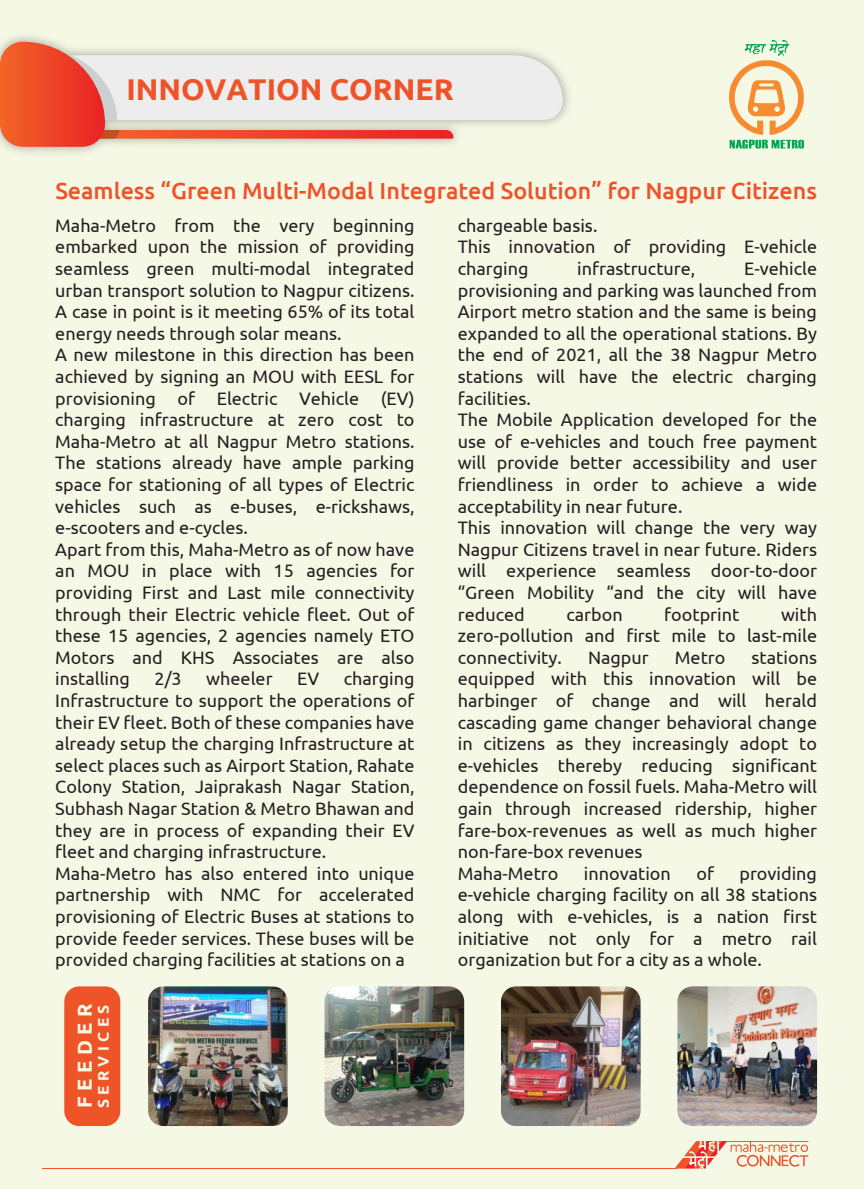
<style>
.page{position:relative;width:864px;height:1189px;background:#f6f8e6}
.page>*{position:absolute;margin:0;border:0;box-sizing:border-box;transform-origin:0 0}
.t1{font:700 30px "Ubuntu";color:#ef5328}
.t2{font:500 23.25px "Ubuntu";color:#ef5328}
.t3{font:700 20.25px "Ubuntu";letter-spacing:.28em;color:#f6f8e6}
.t4{font:18px/21.6px "Ubuntu";color:#231f20}
.t5{font:700 15.45px "Ubuntu";letter-spacing:.28em;color:#f6f8e6}
</style>
<div class="page">
<svg style="left:675px;top:1141px;width:133px;height:27px"></svg>
<hr style="left:43px;top:1168px;width:634px;height:1px;background:#ef5328">
<hr style="left:725px;top:1141px;width:83px;height:1px;background:#ec202a">
<svg style="left:729px;top:40px;width:75px;height:109px"></svg>
<div style="left:103px;top:55px;width:460px;height:65px;background:#ededed"></div>
<svg style="left:100px;top:130px;width:353px;height:9px;background:#ea472c"></svg>
<svg style="left:0;top:42px;width:105px;height:105px;background:#ec5a3c"></svg>
<img style="left:325px;top:986px;width:139px;height:140px">
<img style="left:501px;top:986px;width:140px;height:140px">
<img style="left:677px;top:986px;width:140px;height:140px">
<img style="left:148px;top:986px;width:140px;height:140px">
<div style="left:64px;top:986px;width:56px;height:140px;background:#ef5328;border-radius:15px"></div>
<h1 class="t1" style="left:126px;top:71px;width:329px">INNOVATION CORNER</h1>
<p class="t2" style="left:55px;top:176px;width:763px">Seamless “Green Multi-Modal Integrated Solution” for Nagpur Citizens</p>
<p class="t4" style="left:55px;top:214px;width:361px">Maha-Metro from the very beginning embarked upon the mission of providing seamless green multi-modal integrated urban transport solution to Nagpur citizens.<br>A case in point is it meeting 65% of its total energy needs through solar means.<br>A new milestone in this direction has been achieved by signing an MOU with EESL for provisioning of Electric Vehicle (EV) charging infrastructure at zero cost to Maha-Metro at all Nagpur Metro stations.<br>The stations already have ample parking space for stationing of all types of Electric vehicles such as e-buses, e-rickshaws, e-scooters and e-cycles.<br>Apart from this, Maha-Metro as of now have an MOU in place with 15 agencies for providing First and Last mile connectivity through their Electric vehicle fleet. Out of these 15 agencies, 2 agencies namely ETO Motors and KHS Associates are also installing</p>
<p class="t4" style="left:155px;top:667px;width:29px">2/3</p>
<p class="t4" style="left:206px;top:667px;width:68px">wheeler</p>
<p class="t4" style="left:297px;top:667px;width:24px">EV</p>
<p class="t4" style="left:55px;top:667px;width:361px;text-indent:289px">charging Infrastructure to support the operations of their EV fleet. Both of these companies have already setup the charging Infrastructure at select places such as Airport Station, Rahate Colony Station, Jaiprakash Nagar Station, Subhash Nagar Station &amp; Metro Bhawan and they are in process of expanding their EV fleet and charging infrastructure.<br>Maha-Metro has also entered into unique partnership with NMC for accelerated provisioning of Electric Buses at stations to provide feeder services. These buses will be provided charging facilities at stations on a</p>
<p class="t3" style="left:72px;top:1108px;width:107px;rotate:-90deg">FEEDER</p>
<p class="t5" style="left:94px;top:1108px;width:105px;rotate:-90deg">SERVICES</p>
<p class="t4" style="left:458px;top:214px;width:361px">chargeable basis.<br>This innovation of providing E-vehicle charging</p>
<p class="t4" style="left:458px;top:257px;width:361px;text-indent:286px">E-vehicle provisioning and parking was launched from Airport metro station and the same is being expanded to all the operational stations. By the end of 2021, all the 38 Nagpur Metro stations will have the electric charging facilities.<br>The Mobile Application developed for the use of e-vehicles and touch free payment will provide better accessibility and user friendliness in order to achieve a wide acceptability in near future.<br>This innovation will change the very way Nagpur Citizens travel in near future. Riders will experience seamless door-to-door “Green Mobility “and the city will have reduced</p>
<p class="t4" style="left:577px;top:257px;width:120px">infrastructure,</p>
<p class="t4" style="left:458px;top:603px;width:361px;text-align:justify;text-indent:323px">with zero-pollution and first mile to last-mile connectivity.</p>
<p class="t4" style="left:566px;top:603px;width:58px">carbon</p>
<p class="t4" style="left:664px;top:603px;width:77px">footprint</p>
<p class="t4" style="left:458px;top:646px;width:361px;text-indent:294px">stations equipped with this innovation will be harbinger of change and will herald cascading game changer behavioral change in citizens as they increasingly adopt to e-vehicles thereby reducing significant dependence on fossil fuels. Maha-Metro will gain through increased ridership, higher fare-box-revenues as well as much higher non-fare-box revenues<br>Maha-Metro</p>
<p class="t4" style="left:588px;top:646px;width:62px">Nagpur</p>
<p class="t4" style="left:675px;top:646px;width:52px">Metro</p>
<p class="t4" style="left:458px;top:862px;width:361px;text-align:justify;text-indent:282px">providing e-vehicle charging facility on all 38 stations along with e-vehicles, is a nation first initiative not only for a metro rail organization but for a city as a whole.</p>
<p class="t4" style="left:584px;top:862px;width:89px">innovation</p>
<p class="t4" style="left:696px;top:862px;width:19px">of</p>
</div>
